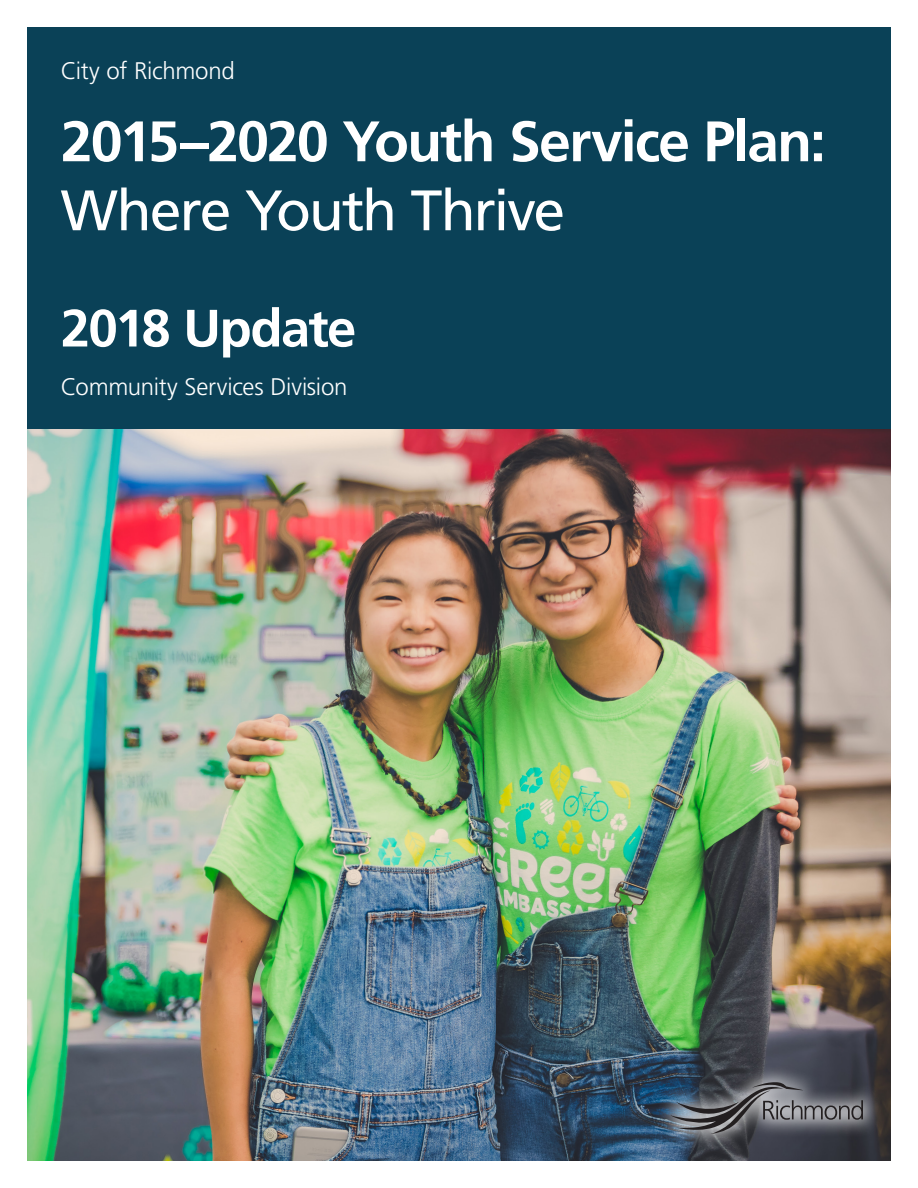
<style>
.page{position:relative;width:918px;height:1188px;background:#fff}
.page>*{position:absolute;margin:0;border:0;box-sizing:border-box;transform-origin:0 0}
.t1{font:700 57px "Frutiger LT Std";letter-spacing:-.03em;color:#fff}
.t2{font:57px "Frutiger LT Std";letter-spacing:-.035em;color:#fff}
.t3{font:700 52.5px "Frutiger LT Std";letter-spacing:-.03em;color:#fff}
.t4{font:300 24px "Frutiger LT Std";letter-spacing:-.01em;color:#fff}
</style>
<div class="page">
<img style="left:27px;top:428px;width:864px;height:733px">
<div style="left:653px;top:1064px;width:229px;height:88px;background:#fff;opacity:.68"></div>
<svg style="left:671px;top:1082px;width:192px;height:52px;background:#64686f"></svg>
<div style="left:27px;top:27px;width:864px;height:401px;background:#0a4157"></div>
<p class="t4" style="left:61px;top:57px;width:176px">City of Richmond</p>
<p class="t1" style="left:61px;top:108px;width:767px">2015–2020 Youth Service Plan:</p>
<p class="t2" style="left:61px;top:177px;width:506px">Where Youth Thrive</p>
<p class="t3" style="left:61px;top:297px;width:297px">2018 Update</p>
<p class="t4" style="left:61px;top:373px;width:288px">Community Services Division</p>
</div>
